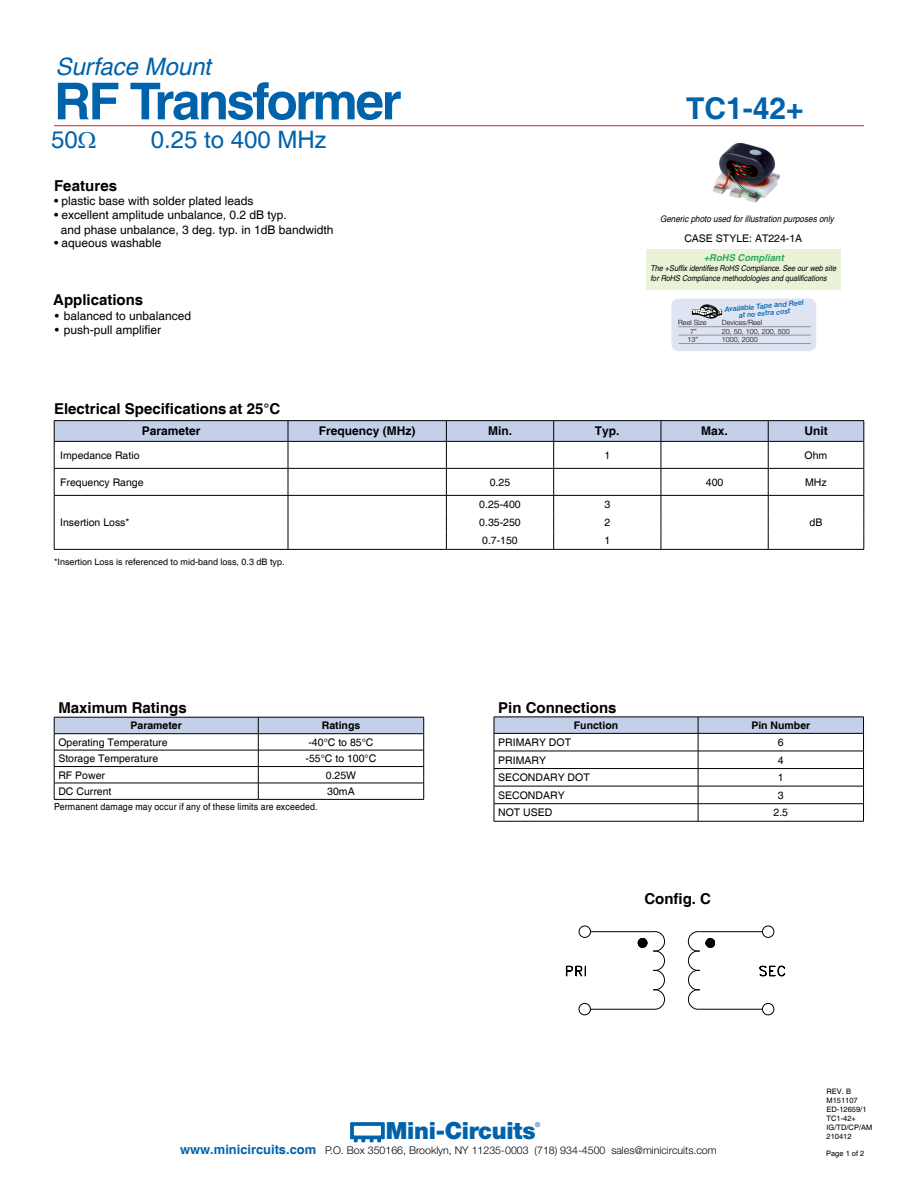
<style>
.page{position:relative;width:918px;height:1188px;background:#fff}
.page>*{position:absolute;margin:0;border:0;box-sizing:border-box;transform-origin:0 0}
.t1{font:700 51px "Helvetica";letter-spacing:-.045em;color:#0062ab}
.t2{font:700 30px "Helvetica";color:#0062ab}
.t3{font:24px "Helvetica";color:#0062ab}
.t4{font:italic 24px "Helvetica";letter-spacing:-.005em;color:#0062ab}
.t5{font:900 23.7px "Helvetica Neue";letter-spacing:-.015em;color:#0062ab}
.t6{font:700 15px "Helvetica";color:#000}
.t7{font:12px/14.4px "Helvetica";color:#000}
.t8{font:700 12px "Helvetica";color:#000}
.t9{font:300 10.65px "Helvetica Neue";color:#000}
.t10{font:10.5px "Helvetica";color:#000}
.t11{font:700 10.5px "Helvetica";color:#000}
.t12{font:9.75px "Helvetica";letter-spacing:.02em;color:#000;scale:.9 1}
.t13{font:italic 700 9.45px "Helvetica";color:rgb(0 148 68/.8)}
.t14{font:9px "Helvetica";color:#000}
.t15{font:italic 9px "Helvetica";color:#000;scale:.9 1}
.t16{font:italic 8.1px/9.8px "Helvetica";letter-spacing:-.005em;color:#000;scale:.9 1}
.t17{font:7.5px/9px "Helvetica";color:#000}
.t18{font:300 7.2px "Helvetica Neue";color:#000}
.t19{font:italic 500 7.2px/7.2px "Helvetica Neue";color:#0062ab;text-align:center}
.t20{font:500 6.6px "Helvetica Neue";color:#0062ab}
.s1{font-family:"Helvetica";font-weight:700;font-size:12.9px;color:#0062ab}
</style>
<div class="page">
<svg style="left:350px;top:1122px;width:35px;height:20px"></svg>
<hr style="left:54px;top:125px;width:810px;height:1px;background:#d2232a">
<svg style="left:54px;top:717px;width:370px;height:82px"></svg>
<hr style="left:54px;top:799px;width:204px;height:1px;background:#000">
<hr style="left:258px;top:799px;width:166px;height:1px;background:#000">
<hr style="left:494px;top:821px;width:204px;height:1px;background:#000">
<svg style="left:494px;top:717px;width:370px;height:104px"></svg>
<hr style="left:698px;top:821px;width:166px;height:1px;background:#000">
<div style="left:646px;top:249px;width:195px;height:41px;background:#eaf2d8"></div>
<div style="left:671px;top:299px;width:145px;height:52px;background:#dfe4f3;border-radius:7px"></div>
<hr style="left:679px;top:343px;width:132px;height:1px;background:#939598">
<hr style="left:679px;top:335px;width:132px;height:1px;background:#939598">
<hr style="left:679px;top:326px;width:132px;height:1px;background:#939598">
<svg style="left:692px;top:304px;width:30px;height:15px"></svg>
<img style="left:712px;top:142px;width:67px;height:61px">
<hr style="left:54px;top:420px;width:234px;height:1px;background:#000">
<hr style="left:288px;top:420px;width:158px;height:1px;background:#000">
<hr style="left:446px;top:420px;width:108px;height:1px;background:#000">
<hr style="left:554px;top:420px;width:107px;height:1px;background:#000">
<hr style="left:661px;top:420px;width:107px;height:1px;background:#000">
<hr style="left:768px;top:420px;width:96px;height:1px;background:#000">
<svg style="left:54px;top:421px;width:811px;height:128px"></svg>
<hr style="left:54px;top:549px;width:234px;height:1px;background:#000">
<hr style="left:288px;top:549px;width:158px;height:1px;background:#000">
<hr style="left:446px;top:549px;width:108px;height:1px;background:#000">
<hr style="left:554px;top:549px;width:107px;height:1px;background:#000">
<hr style="left:661px;top:549px;width:107px;height:1px;background:#000">
<hr style="left:768px;top:549px;width:96px;height:1px;background:#000">
<hr style="left:590px;top:1009px;width:63px;height:1px;background:#000">
<div style="left:579px;top:1003px;width:12px;height:12px;border:1px solid #000;border-radius:50%"></div>
<hr style="left:590px;top:931px;width:63px;height:1px;background:#000">
<div style="left:579px;top:926px;width:12px;height:12px;border:1px solid #000;border-radius:50%"></div>
<svg style="left:566px;top:965px;width:20px;height:12px"></svg>
<hr style="left:700px;top:1009px;width:62px;height:1px;background:#000">
<div style="left:762px;top:1003px;width:12px;height:12px;border:1px solid #000;border-radius:50%"></div>
<hr style="left:700px;top:931px;width:62px;height:1px;background:#000">
<div style="left:762px;top:926px;width:12px;height:12px;border:1px solid #000;border-radius:50%"></div>
<svg style="left:637px;top:931px;width:28px;height:79px"></svg>
<div style="left:638px;top:938px;width:9px;height:10px;border:1px solid #000;border-radius:50%"></div>
<svg style="left:688px;top:931px;width:28px;height:79px"></svg>
<svg style="left:759px;top:965px;width:27px;height:12px"></svg>
<h3 class="t4" style="left:56px;top:53px;width:157px">Surface Mount</h3>
<h1 class="t1" style="left:54px;top:70px;width:349px">RF Transformer</h1>
<h3 class="t3" style="left:51px;top:125px;width:28px">50</h3>
<h3 class="t3" style="left:151px;top:125px;width:177px">0.25 to 400 MHz</h3>
<h3 class="t6" style="left:54px;top:176px;width:65px">Features</h3>
<p class="t7" style="left:54px;top:194px;width:201px">• plastic base with solder plated leads</p>
<p class="t7" style="left:61px;top:208px;width:274px;text-indent:-7px">• excellent amplitude unbalance, 0.2 dB typ.<br>and phase unbalance, 3 deg. typ. in 1dB bandwidth</p>
<p class="t7" style="left:54px;top:236px;width:109px">• aqueous washable</p>
<h3 class="t6" style="left:53px;top:290px;width:92px">Applications</h3>
<p class="t7" style="left:55px;top:309px;width:138px">• balanced to unbalanced</p>
<p class="t7" style="left:55px;top:323px;width:108px">• push-pull amplifier</p>
<h3 class="t6" style="left:54px;top:400px;width:228px">Electrical Specifications at 25°C</h3>
<h2 class="t2" style="left:686px;top:90px;width:119px">TC1-42+</h2>
<p class="t15" style="left:660px;top:214px;width:195px">Generic photo used for illustration purposes only</p>
<p class="t10" style="left:684px;top:232px;width:119px">CASE STYLE: AT224-1A</p>
<p class="t13" style="left:704px;top:252px;width:82px">+RoHS Compliant</p>
<p class="t16" style="left:651px;top:263px;width:208px">The +Suffix identifies RoHS Compliance. See our web site for RoHS Compliance methodologies and qualifications</p>
<p class="t19" style="left:724px;top:306px;width:81px;rotate:-5deg">Available Tape and Reel at no extra cost</p>
<p class="t18" style="left:678px;top:318px;width:30px">Reel Size</p>
<p class="t18" style="left:722px;top:318px;width:42px">Devices/Reel</p>
<p class="t18" style="left:690px;top:327px;width:8px">7”</p>
<p class="t18" style="left:722px;top:327px;width:70px">20, 50, 100, 200, 500</p>
<p class="t18" style="left:687px;top:335px;width:12px">13”</p>
<p class="t18" style="left:722px;top:335px;width:38px">1000, 2000</p>
<p class="t8" style="left:142px;top:424px;width:60px">Parameter</p>
<p class="t8" style="left:319px;top:424px;width:98px">Frequency (MHz)</p>
<p class="t8" style="left:488px;top:424px;width:25px">Min.</p>
<p class="t8" style="left:595px;top:424px;width:26px">Typ.</p>
<p class="t8" style="left:701px;top:424px;width:28px">Max.</p>
<p class="t8" style="left:804px;top:424px;width:25px">Unit</p>
<p class="t10" style="left:60px;top:449px;width:81px">Impedance Ratio</p>
<p class="t10" style="left:604px;top:449px;width:7px">1</p>
<p class="t10" style="left:805px;top:449px;width:24px">Ohm</p>
<p class="t10" style="left:60px;top:476px;width:85px">Frequency Range</p>
<p class="t10" style="left:490px;top:476px;width:22px">0.25</p>
<p class="t10" style="left:706px;top:476px;width:19px">400</p>
<p class="t10" style="left:805px;top:476px;width:23px">MHz</p>
<p class="t10" style="left:60px;top:516px;width:71px">Insertion Loss*</p>
<p class="t10" style="left:479px;top:498px;width:43px">0.25-400</p>
<p class="t10" style="left:604px;top:498px;width:7px">3</p>
<p class="t10" style="left:479px;top:516px;width:43px">0.35-250</p>
<p class="t10" style="left:604px;top:516px;width:7px">2</p>
<p class="t10" style="left:810px;top:516px;width:14px">dB</p>
<p class="t10" style="left:482px;top:534px;width:37px">0.7-150</p>
<p class="t10" style="left:604px;top:534px;width:7px">1</p>
<p class="t14" style="left:54px;top:556px;width:232px">*Insertion Loss is referenced to mid-band loss, 0.3 dB typ.</p>
<h3 class="t6" style="left:58px;top:699px;width:130px">Maximum Ratings</h3>
<p class="t11" style="left:131px;top:719px;width:53px">Parameter</p>
<p class="t11" style="left:322px;top:719px;width:40px">Ratings</p>
<p class="t10" style="left:58px;top:736px;width:111px">Operating Temperature</p>
<p class="t10" style="left:308px;top:736px;width:67px">-40°C to 85°C</p>
<p class="t10" style="left:58px;top:752px;width:101px">Storage Temperature</p>
<p class="t10" style="left:306px;top:752px;width:72px">-55°C to 100°C</p>
<p class="t10" style="left:58px;top:769px;width:48px">RF Power</p>
<p class="t10" style="left:326px;top:769px;width:32px">0.25W</p>
<p class="t10" style="left:58px;top:785px;width:55px">DC Current</p>
<p class="t10" style="left:327px;top:785px;width:29px">30mA</p>
<p class="t12" style="left:54px;top:801px;width:295px">Permanent damage may occur if any of these limits are exceeded.</p>
<h3 class="t6" style="left:498px;top:698px;width:120px">Pin Connections</h3>
<p class="t11" style="left:574px;top:719px;width:46px">Function</p>
<p class="t11" style="left:751px;top:719px;width:60px">Pin Number</p>
<p class="t10" style="left:498px;top:736px;width:74px">PRIMARY DOT</p>
<p class="t10" style="left:778px;top:736px;width:7px">6</p>
<p class="t10" style="left:498px;top:754px;width:49px">PRIMARY</p>
<p class="t10" style="left:778px;top:754px;width:7px">4</p>
<p class="t10" style="left:498px;top:771px;width:93px">SECONDARY DOT</p>
<p class="t10" style="left:778px;top:771px;width:7px">1</p>
<p class="t10" style="left:498px;top:789px;width:68px">SECONDARY</p>
<p class="t10" style="left:778px;top:789px;width:7px">3</p>
<p class="t10" style="left:498px;top:807px;width:56px">NOT USED</p>
<p class="t10" style="left:774px;top:807px;width:16px">2.5</p>
<h3 class="t6" style="left:644px;top:889px;width:68px">Config. C</h3>
<h3 class="t5" style="left:386px;top:1117px;width:151px">Mini-Circuits</h3>
<p class="t20" style="left:535px;top:1121px;width:7px">®</p>
<p class="t9" style="left:180px;top:1144px;width:538px"><span class="s1">www.minicircuits.com</span> P.O. Box 350166, Brooklyn, NY 11235-0003 (718) 934-4500 sales@minicircuits.com</p>
<p class="t17" style="left:826px;top:1088px;width:47px">REV. B<br>M151107<br>ED-12659/1<br>TC1-42+<br>IG/TD/CP/AM<br>210412</p>
<p class="t17" style="left:826px;top:1149px;width:40px">Page 1 of 2</p>
</div>
